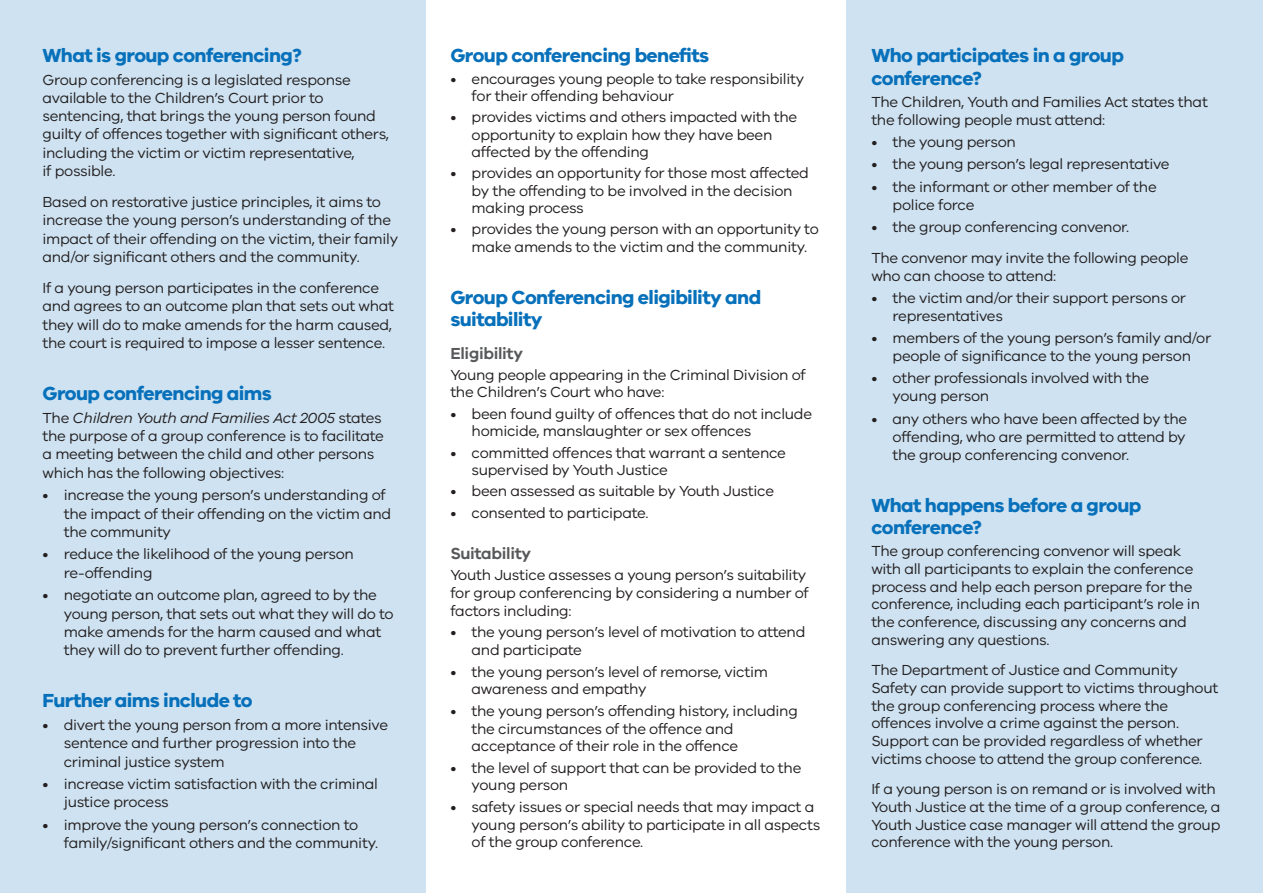
<style>
.page{position:relative;width:1263px;height:893px;background:#fff}
.page>*{position:absolute;margin:0;border:0;box-sizing:border-box;transform-origin:0 0}
.t1{font:700 19.5px/22.5px "VIC";letter-spacing:-.03em;color:#0770ba}
.t2{font:600 16.5px "VIC";letter-spacing:-.02em;color:#57585a}
.t3{font:15px/18.3px "VIC";letter-spacing:-.02em;color:#231f20}
.s1{font-style:italic}
</style>
<div class="page">
<div style="left:846px;top:0;width:417px;height:893px;background:#cee2f1"></div>
<div style="left:0;top:0;width:425px;height:893px;background:#cee2f1"></div>
<h1 class="t1" style="left:43px;top:44px;width:261px">What is group conferencing?</h1>
<p class="t3" style="left:43px;top:70px;width:348px">Group conferencing is a legislated response available to the Children’s Court prior to sentencing, that brings the young person found guilty of offences together with significant others, including the victim or victim representative,<br>if possible.</p>
<p class="t3" style="left:43px;top:192px;width:357px">Based on restorative justice principles, it aims to increase the young person’s understanding of the impact of their offending on the victim, their family and/or significant others and the community.</p>
<p class="t3" style="left:43px;top:278px;width:353px">If a young person participates in the conference and agrees to an outcome plan that sets out what they will do to make amends for the harm caused, the court is required to impose a lesser sentence.</p>
<h1 class="t1" style="left:43px;top:382px;width:231px">Group conferencing aims</h1>
<p class="t3" style="left:43px;top:408px;width:343px">The <span class="s1">Children Youth and Families Act 2005</span> states the purpose of a group conference is to facilitate a meeting between the child and other persons which has the following objectives:</p>
<p class="t3" style="left:64px;top:486px;width:329px;text-indent:-21px">• increase the young person’s understanding of the impact of their offending on the victim and the community</p>
<p class="t3" style="left:64px;top:545px;width:292px;text-indent:-21px">• reduce the likelihood of the young person re-offending</p>
<p class="t3" style="left:64px;top:586px;width:331px;text-indent:-21px">• negotiate an outcome plan, agreed to by the young person, that sets out what they will do to make amends for the harm caused and what they will do to prevent further offending.</p>
<h1 class="t1" style="left:43px;top:689px;width:212px">Further aims include to</h1>
<p class="t3" style="left:64px;top:715px;width:326px;text-indent:-21px">• divert the young person from a more intensive sentence and further progression into the criminal justice system</p>
<p class="t3" style="left:64px;top:774px;width:316px;text-indent:-21px">• increase victim satisfaction with the criminal justice process</p>
<p class="t3" style="left:64px;top:815px;width:316px;text-indent:-21px">• improve the young person’s connection to family/significant others and the community.</p>
<h1 class="t1" style="left:450px;top:44px;width:260px">Group conferencing benefits</h1>
<p class="t3" style="left:472px;top:69px;width:334px;line-height:17.2px;text-indent:-21px">• encourages young people to take responsibility for their offending behaviour</p>
<p class="t3" style="left:472px;top:108px;width:327px;line-height:17.2px;text-indent:-21px">• provides victims and others impacted with the opportunity to explain how they have been affected by the offending</p>
<p class="t3" style="left:472px;top:164px;width:339px;line-height:17.2px;text-indent:-21px">• provides an opportunity for those most affected by the offending to be involved in the decision making process</p>
<p class="t3" style="left:472px;top:220px;width:349px;line-height:17.2px;text-indent:-21px">• provides the young person with an opportunity to make amends to the victim and the community.</p>
<h1 class="t1" style="left:450px;top:285px;width:312px">Group Conferencing eligibility and suitability</h1>
<p class="t2" style="left:450px;top:343px;width:74px">Eligibility</p>
<p class="t3" style="left:450px;top:366px;width:357px;line-height:17.2px">Young people appearing in the Criminal Division of the Children’s Court who have:</p>
<p class="t3" style="left:472px;top:405px;width:342px;line-height:17.2px;text-indent:-21px">• been found guilty of offences that do not include homicide, manslaughter or sex offences</p>
<p class="t3" style="left:472px;top:443px;width:316px;line-height:17.2px;text-indent:-21px">• committed offences that warrant a sentence supervised by Youth Justice</p>
<p class="t3" style="left:450px;top:482px;width:325px">• been assessed as suitable by Youth Justice</p>
<p class="t3" style="left:450px;top:503px;width:200px">• consented to participate.</p>
<p class="t2" style="left:450px;top:543px;width:82px">Suitability</p>
<p class="t3" style="left:450px;top:566px;width:360px;line-height:17.5px">Youth Justice assesses a young person’s suitability for group conferencing by considering a number of factors including:</p>
<p class="t3" style="left:472px;top:623px;width:335px;line-height:17.5px;text-indent:-21px">• the young person’s level of motivation to attend and participate</p>
<p class="t3" style="left:472px;top:662px;width:298px;line-height:17.5px;text-indent:-21px">• the young person’s level of remorse, victim awareness and empathy</p>
<p class="t3" style="left:472px;top:702px;width:328px;line-height:17.5px;text-indent:-21px">• the young person’s offending history, including the circumstances of the offence and acceptance of their role in the offence</p>
<p class="t3" style="left:472px;top:759px;width:331px;line-height:17.5px;text-indent:-21px">• the level of support that can be provided to the young person</p>
<p class="t3" style="left:472px;top:798px;width:350px;line-height:17.5px;text-indent:-21px">• safety issues or special needs that may impact a young person’s ability to participate in all aspects of the group conference.</p>
<h1 class="t1" style="left:871px;top:44px;width:254px">Who participates in a group conference?</h1>
<p class="t3" style="left:871px;top:92px;width:338px">The Children, Youth and Families Act states that the following people must attend:</p>
<p class="t3" style="left:871px;top:132px;width:146px">• the young person</p>
<p class="t3" style="left:871px;top:155px;width:300px">• the young person’s legal representative</p>
<p class="t3" style="left:892px;top:177px;width:266px;text-indent:-21px">• the informant or other member of the police force</p>
<p class="t3" style="left:871px;top:211px;width:319px;line-height:30.8px">• the group conferencing convenor.<br>The convenor may invite the following people</p>
<p class="t3" style="left:871px;top:266px;width:186px">who can choose to attend:</p>
<p class="t3" style="left:892px;top:288px;width:295px;text-indent:-21px">• the victim and/or their support persons or representatives</p>
<p class="t3" style="left:871px;top:328px;width:341px;text-align:center">• members of the young person’s family and/or people of significance to the young person</p>
<p class="t3" style="left:892px;top:369px;width:258px;text-indent:-21px">• other professionals involved with the young person</p>
<p class="t3" style="left:892px;top:409px;width:296px;text-align:justify;text-indent:-21px">• any others who have been affected by the offending, who are permitted to attend by the group conferencing convenor.</p>
<h1 class="t1" style="left:871px;top:493px;width:272px">What happens before a group conference?</h1>
<p class="t3" style="left:871px;top:542px;width:330px;line-height:17.7px">The group conferencing convenor will speak with all participants to explain the conference process and help each person prepare for the conference, including each participant’s role in the conference, discussing any concerns and answering any questions.</p>
<p class="t3" style="left:871px;top:661px;width:349px;line-height:17.7px">The Department of Justice and Community Safety can provide support to victims throughout the group conferencing process where the offences involve a crime against the person.<br>Support can be provided regardless of whether victims choose to attend the group conference.</p>
<p class="t3" style="left:871px;top:780px;width:351px;line-height:17.7px">If a young person is on remand or is involved with Youth Justice at the time of a group conference, a Youth Justice case manager will attend the group conference with the young person.</p>
</div>
